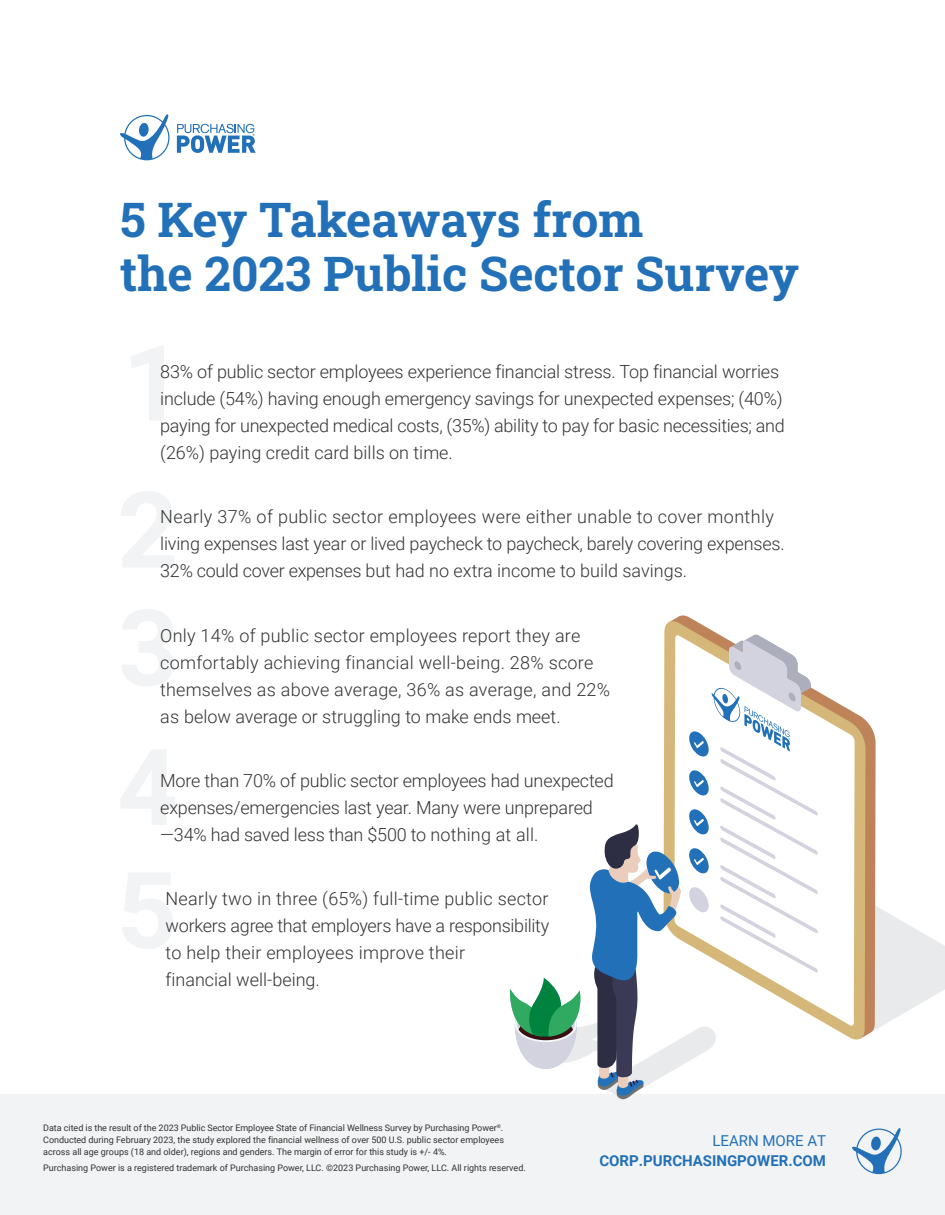
<style>
.page{position:relative;width:945px;height:1215px;background:#fff}
.page>*{position:absolute;margin:0;border:0;box-sizing:border-box;transform-origin:0 0}
.t1{font:700 48px/54px "Roboto Slab";color:#2270b8}
.t2{font:300 18px/27px "Roboto";letter-spacing:-.01em;color:#323332}
.t3{font:300 18px/27px "Roboto";letter-spacing:.015em;color:#323332}
.t4{font:700 15px "Roboto";color:#2270b8}
.t5{font:15px "Roboto";color:#2270b8}
.t6{font:9px/12px "Roboto";color:#323332;text-align:justify}
</style>
<div class="page">
<div style="left:0;top:1094px;width:945px;height:121px;background:#f2f3f4"></div>
<svg style="left:852px;top:1128px;width:50px;height:46px"></svg>
<svg style="left:120px;top:750px;width:55px;height:75px"></svg>
<svg style="left:131px;top:345px;width:33px;height:75px"></svg>
<svg style="left:121px;top:491px;width:53px;height:76px"></svg>
<svg style="left:122px;top:873px;width:51px;height:76px"></svg>
<svg style="left:122px;top:609px;width:51px;height:77px"></svg>
<svg style="left:664px;top:619px;width:54px;height:15px"></svg>
<svg style="left:509px;top:634px;width:436px;height:466px"></svg>
<svg style="left:120px;top:114px;width:49px;height:46px"></svg>
<svg style="left:177px;top:124px;width:79px;height:29px"></svg>
<h1 class="t1" style="left:120px;top:191px;width:681px">5 Key Takeaways from<br>the 2023 Public Sector Survey</h1>
<p class="t2" style="left:160px;top:358px;width:626px">83% of public sector employees experience financial stress. Top financial worries include (54%) having enough emergency savings for unexpected expenses; (40%) paying for unexpected medical costs, (35%) ability to pay for basic necessities; and (26%) paying credit card bills on time.</p>
<p class="t2" style="left:160px;top:503px;width:626px">Nearly 37% of public sector employees were either unable to cover monthly living expenses last year or lived paycheck to paycheck, barely covering expenses.<br>32% could cover expenses but had no extra income to build savings.</p>
<p class="t3" style="left:160px;top:621px;width:451px">Only 14% of public sector employees report they are comfortably achieving financial well-being. 28% score themselves as above average, 36% as average, and 22% as below average or struggling to make ends meet.</p>
<p class="t2" style="left:160px;top:767px;width:455px">More than 70% of public sector employees had unexpected expenses/emergencies last year. Many were unprepared —34% had saved less than $500 to nothing at all.</p>
<p class="t2" style="left:166px;top:885px;width:385px">Nearly two in three (65%) full-time public sector workers agree that employers have a responsibility to help their employees improve their<br>financial well-being.</p>
<p class="t6" style="left:43px;top:1121px;width:462px">Data cited is the result of the 2023 Public Sector Employee State of Financial Wellness Survey by Purchasing Power<sup>®</sup>.<br>Conducted during February 2023, the study explored the financial wellness of over 500 U.S. public sector employees across all age groups (18 and older), regions and genders. The margin of error for this study is +/- 4%.</p>
<p class="t6" style="left:43px;top:1162px;width:484px">Purchasing Power is a registered trademark of Purchasing Power, LLC. ©2023 Purchasing Power, LLC. All rights reserved.</p>
<p class="t5" style="left:712px;top:1131px;width:115px">LEARN MORE AT</p>
<p class="t4" style="left:600px;top:1150px;width:228px">CORP.PURCHASINGPOWER.COM</p>
</div>
